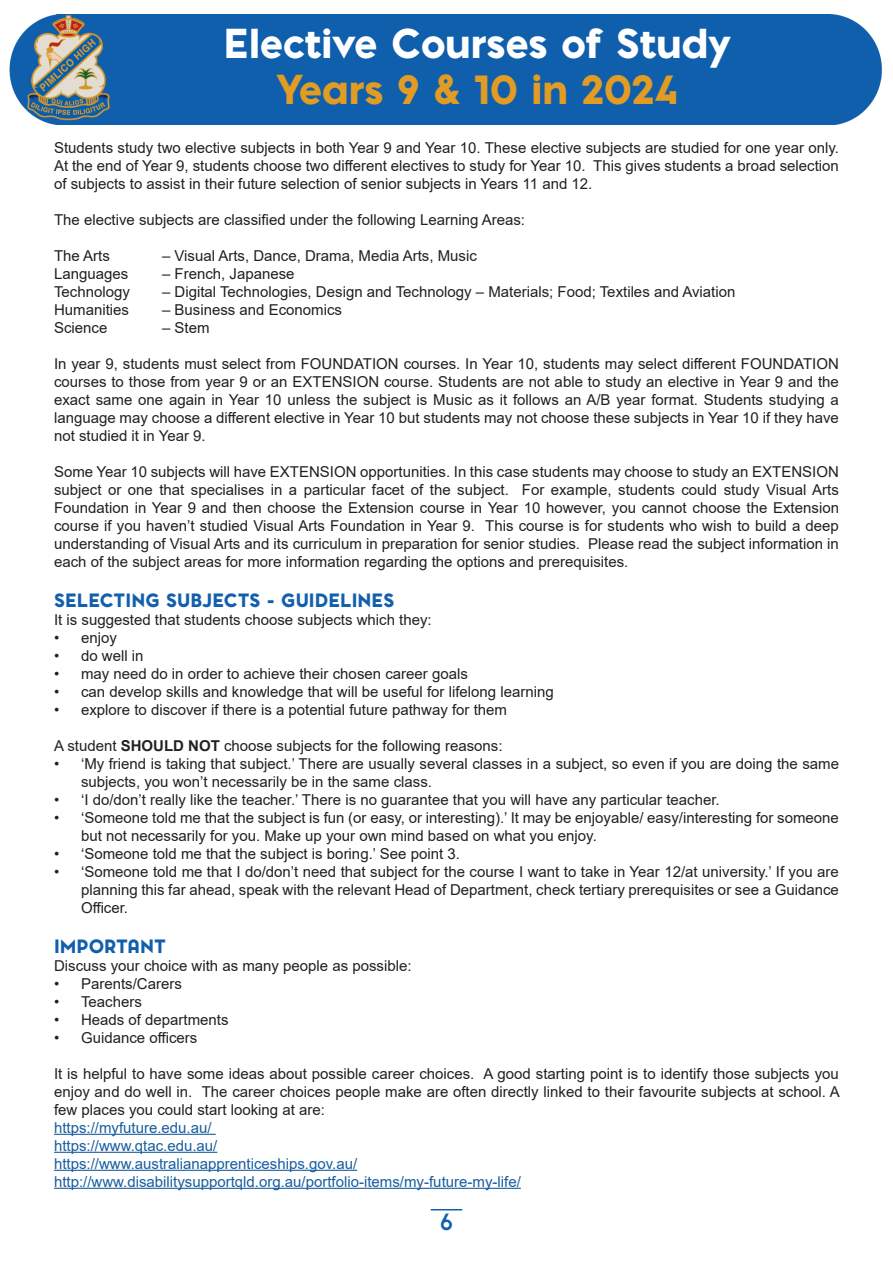
<style>
.page{position:relative;width:893px;height:1263px;background:#fff}
.page>*{position:absolute;margin:0;border:0;box-sizing:border-box;transform-origin:0 0}
.t1{font:900 39px "Pontiac";color:#fff}
.t2{font:900 39px "Pontiac";color:#e29c24}
.t3{font:700 22.5px "Pontiac";color:#115fad}
.t4{font:900 18px "Pontiac";color:#115fad}
.t5{font:15px/18px "Arial";color:#231f20;text-align:justify}
.t6{font:15px "Arial";color:#175d9e}
.s1{font-weight:700}
</style>
<div class="page">
<img style="left:9px;top:15px;width:873px;height:109px">
<hr style="left:54px;top:1134px;width:162px;height:1px;background:#175d9e">
<hr style="left:54px;top:1152px;width:163px;height:1px;background:#175d9e">
<hr style="left:54px;top:1170px;width:303px;height:1px;background:#175d9e">
<hr style="left:54px;top:1188px;width:467px;height:1px;background:#175d9e">
<hr style="left:431px;top:1209px;width:31px;height:1px;background:#115fad">
<p class="t1" style="left:223px;top:13px;width:508px">Elective Courses of Study</p>
<p class="t2" style="left:276px;top:60px;width:402px">Years 9 &amp; 10 in 2024</p>
<p class="t5" style="left:54px;top:139px;width:786px">Students study two elective subjects in both Year 9 and Year 10. These elective subjects are studied for one year only.<br>At the end of Year 9, students choose two different electives to study for Year 10. This gives students a broad selection of subjects to assist in their future selection of senior subjects in Years 11 and 12.</p>
<p class="t5" style="left:54px;top:211px;width:473px">The elective subjects are classified under the following Learning Areas:</p>
<p class="t5" style="left:54px;top:247px;width:57px">The Arts</p>
<p class="t5" style="left:162px;top:247px;width:316px">– Visual Arts, Dance, Drama, Media Arts, Music</p>
<p class="t5" style="left:54px;top:265px;width:76px">Languages</p>
<p class="t5" style="left:162px;top:265px;width:134px">– French, Japanese</p>
<p class="t5" style="left:54px;top:283px;width:77px">Technology</p>
<p class="t5" style="left:162px;top:283px;width:575px">– Digital Technologies, Design and Technology – Materials; Food; Textiles and Aviation</p>
<p class="t5" style="left:54px;top:301px;width:77px">Humanities</p>
<p class="t5" style="left:162px;top:301px;width:182px">– Business and Economics</p>
<p class="t5" style="left:54px;top:319px;width:55px">Science</p>
<p class="t5" style="left:162px;top:319px;width:49px">– Stem</p>
<p class="t5" style="left:54px;top:355px;width:786px">In year 9, students must select from FOUNDATION courses. In Year 10, students may select different FOUNDATION courses to those from year 9 or an EXTENSION course. Students are not able to study an elective in Year 9 and the exact same one again in Year 10 unless the subject is Music as it follows an A/B year format. Students studying a language may choose a different elective in Year 10 but students may not choose these subjects in Year 10 if they have not studied it in Year 9.</p>
<p class="t5" style="left:54px;top:463px;width:786px">Some Year 10 subjects will have EXTENSION opportunities. In this case students may choose to study an EXTENSION subject or one that specialises in a particular facet of the subject. For example, students could study Visual Arts Foundation in Year 9 and then choose the Extension course in Year 10 however, you cannot choose the Extension course if you haven’t studied Visual Arts Foundation in Year 9. This course is for students who wish to build a deep understanding of Visual Arts and its curriculum in preparation for senior studies. Please read the subject information in each of the subject areas for more information regarding the options and prerequisites.</p>
<p class="t4" style="left:54px;top:586px;width:342px">SELECTING SUBJECTS - GUIDELINES</p>
<p class="t5" style="left:54px;top:611px;width:379px">It is suggested that students choose subjects which they:</p>
<p class="t5" style="left:54px;top:629px;width:64px">• enjoy</p>
<p class="t5" style="left:54px;top:647px;width:91px">• do well in</p>
<p class="t5" style="left:54px;top:665px;width:415px">• may need do in order to achieve their chosen career goals</p>
<p class="t5" style="left:54px;top:683px;width:501px">• can develop skills and knowledge that will be useful for lifelong learning</p>
<p class="t5" style="left:54px;top:701px;width:455px">• explore to discover if there is a potential future pathway for them</p>
<p class="t5" style="left:54px;top:737px;width:450px">A student <span class="s1">SHOULD NOT</span> choose subjects for the following reasons:</p>
<p class="t5" style="left:81px;top:755px;width:759px;text-indent:-27px">• ‘My friend is taking that subject.’ There are usually several classes in a subject, so even if you are doing the same subjects, you won’t necessarily be in the same class.</p>
<p class="t5" style="left:54px;top:791px;width:667px">• ‘I do/don’t really like the teacher.’ There is no guarantee that you will have any particular teacher.</p>
<p class="t5" style="left:81px;top:809px;width:759px;text-indent:-27px">• ‘Someone told me that the subject is fun (or easy, or interesting).’ It may be enjoyable/ easy/interesting for someone but not necessarily for you. Make up your own mind based on what you enjoy.</p>
<p class="t5" style="left:54px;top:845px;width:407px">• ‘Someone told me that the subject is boring.’ See point 3.</p>
<p class="t5" style="left:81px;top:863px;width:759px;text-indent:-27px">• ‘Someone told me that I do/don’t need that subject for the course I want to take in Year 12/at university.’ If you are planning this far ahead, speak with the relevant Head of Department, check tertiary prerequisites or see a Guidance Officer.</p>
<p class="t4" style="left:54px;top:932px;width:113px">IMPORTANT</p>
<p class="t5" style="left:54px;top:956px;width:359px">Discuss your choice with as many people as possible:</p>
<p class="t5" style="left:54px;top:974px;width:129px">• Parents/Carers</p>
<p class="t5" style="left:54px;top:992px;width:89px">• Teachers</p>
<p class="t5" style="left:54px;top:1010px;width:176px">• Heads of departments</p>
<p class="t5" style="left:54px;top:1028px;width:145px">• Guidance officers</p>
<p class="t5" style="left:54px;top:1064px;width:787px">It is helpful to have some ideas about possible career choices. A good starting point is to identify those subjects you enjoy and do well in. The career choices people make are often directly linked to their favourite subjects at school. A few places you could start looking at are:</p>
<p class="t6" style="left:54px;top:1117px;width:159px">https://myfuture.edu.au/</p>
<p class="t6" style="left:54px;top:1135px;width:165px">https://www.qtac.edu.au/</p>
<p class="t6" style="left:54px;top:1153px;width:305px">https://www.australianapprenticeships.gov.au/</p>
<p class="t6" style="left:54px;top:1171px;width:468px">http://www.disabilitysupportqld.org.au/portfolio-items/my-future-my-life/</p>
<p class="t3" style="left:440px;top:1206px;width:14px">6</p>
</div>
